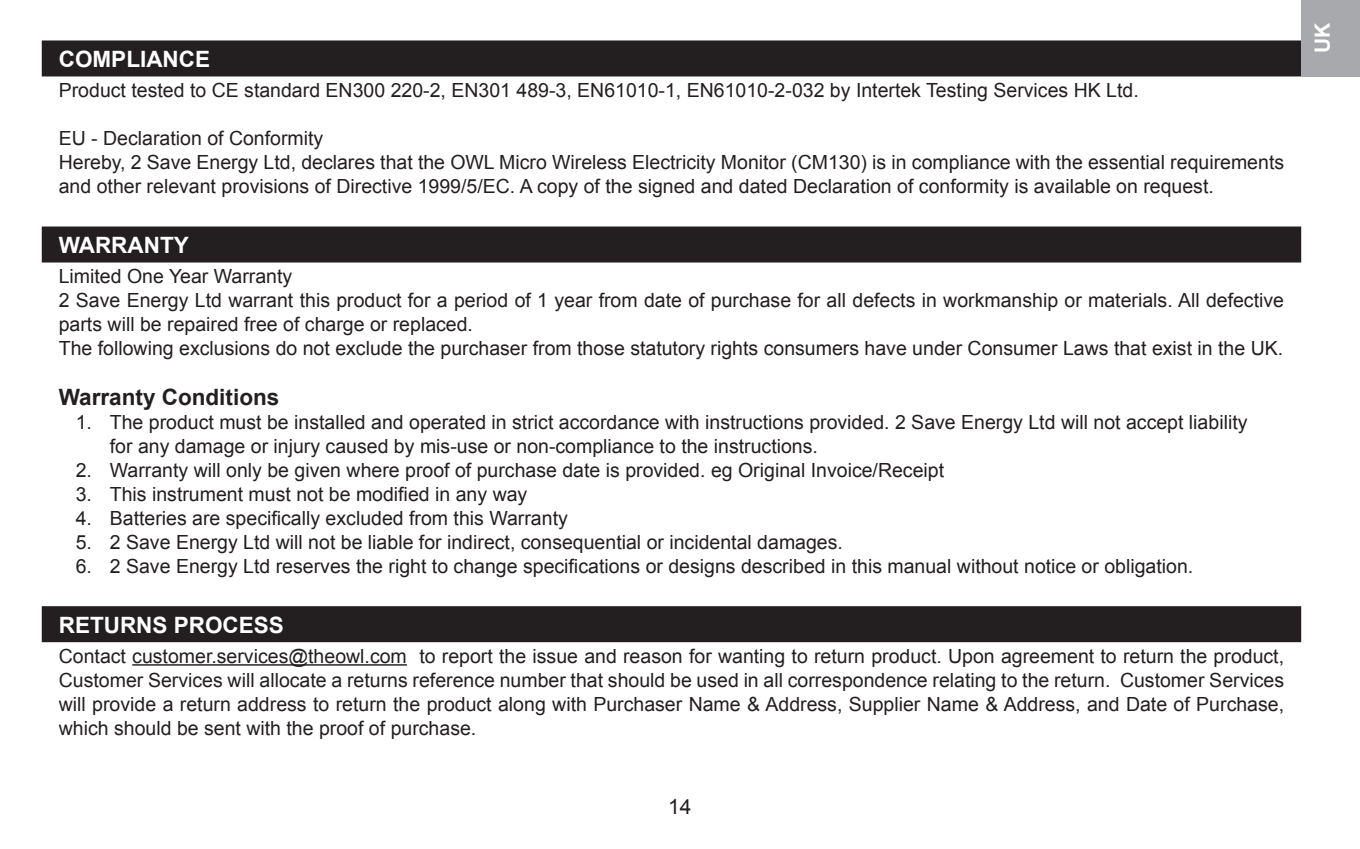
<style>
.page{position:relative;width:1360px;height:849px;background:#fff}
.page>*{position:absolute;margin:0;border:0;box-sizing:border-box;transform-origin:0 0}
.t1{font:700 22.5px "Arial";color:#fff}
.t2{font:700 22.5px "Arial";color:#231f20}
.t3{font:700 21px "Arial";color:#fff}
.t4{font:21px "Arial";color:#231f20}
.t5{font:19.5px/24px "Arial";color:#231f20}
</style>
<div class="page">
<div style="left:42px;top:40px;width:1258px;height:36px;background:#231f20"></div>
<div style="left:42px;top:226px;width:1258px;height:36px;background:#231f20"></div>
<div style="left:42px;top:606px;width:1258px;height:36px;background:#231f20"></div>
<hr style="left:132px;top:664px;width:275px;height:2px;background:#231f20">
<div style="left:1300px;top:0;width:59px;height:77px;background:#a8a9ad"></div>
<p class="t1" style="left:59px;top:47px;width:153px">COMPLIANCE</p>
<p class="t5" style="left:59px;top:78px;width:1081px">Product tested to CE standard EN300 220-2, EN301 489-3, EN61010-1, EN61010-2-032 by Intertek Testing Services HK Ltd.</p>
<p class="t5" style="left:59px;top:126px;width:1226px">EU - Declaration of Conformity<br>Hereby, 2 Save Energy Ltd, declares that the OWL Micro Wireless Electricity Monitor (CM130) is in compliance with the essential requirements and other relevant provisions of Directive 1999/5/EC. A copy of the signed and dated Declaration of conformity is available on request.</p>
<p class="t1" style="left:59px;top:233px;width:131px">WARRANTY</p>
<p class="t5" style="left:59px;top:264px;width:1226px">Limited One Year Warranty<br>2 Save Energy Ltd warrant this product for a period of 1 year from date of purchase for all defects in workmanship or materials. All defective parts will be repaired free of charge or replaced.<br>The following exclusions do not exclude the purchaser from those statutory rights consumers have under Consumer Laws that exist in the UK.</p>
<p class="t2" style="left:59px;top:384px;width:222px">Warranty Conditions</p>
<p class="t5" style="left:110px;top:410px;width:1138px;text-indent:-34px">1. The product must be installed and operated in strict accordance with instructions provided. 2 Save Energy Ltd will not accept liability for any damage or injury caused by mis-use or non-compliance to the instructions.</p>
<p class="t5" style="left:76px;top:458px;width:869px">2. Warranty will only be given where proof of purchase date is provided. eg Original Invoice/Receipt</p>
<p class="t5" style="left:76px;top:482px;width:453px">3. This instrument must not be modified in any way</p>
<p class="t5" style="left:76px;top:506px;width:493px">4. Batteries are specifically excluded from this Warranty</p>
<p class="t5" style="left:76px;top:530px;width:768px">5. 2 Save Energy Ltd will not be liable for indirect, consequential or incidental damages.</p>
<p class="t5" style="left:76px;top:554px;width:1118px">6. 2 Save Energy Ltd reserves the right to change specifications or designs described in this manual without notice or obligation.</p>
<p class="t1" style="left:59px;top:612px;width:227px">RETURNS PROCESS</p>
<p class="t5" style="left:59px;top:644px;width:1226px;text-align:justify">Contact customer.services@theowl.com to report the issue and reason for wanting to return product. Upon agreement to return the product, Customer Services will allocate a returns reference number that should be used in all correspondence relating to the return. Customer Services will provide a return address to return the product along with Purchaser Name &amp; Address, Supplier Name &amp; Address, and Date of Purchase, which should be sent with the proof of purchase.</p>
<p class="t4" style="left:668px;top:795px;width:25px">14</p>
<p class="t3" style="left:1310px;top:53px;width:32px;rotate:-90deg">UK</p>
<p class="t3" style="left:1322px;top:53px;width:32px;rotate:-90deg">UK</p>
</div>
